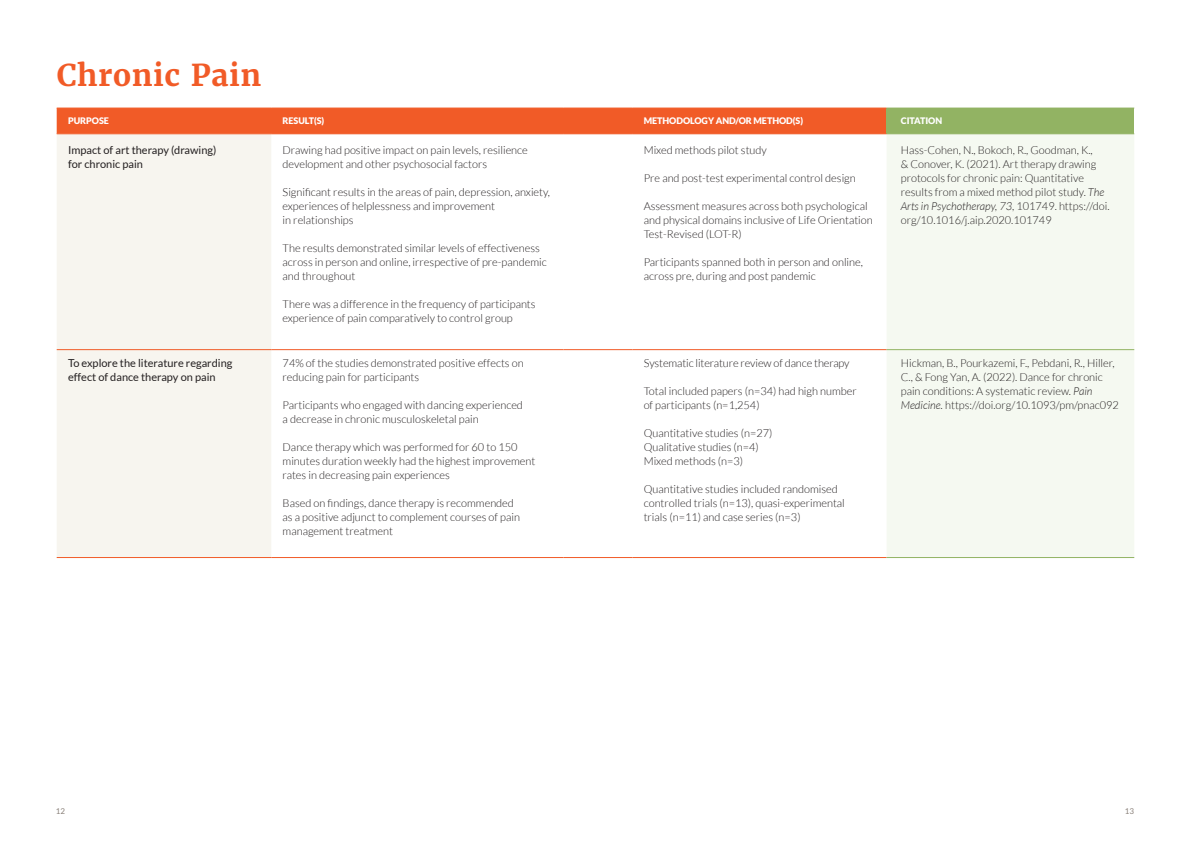
<style>
.page{position:relative;width:1191px;height:842px;background:#fff}
.page>*{position:absolute;margin:0;border:0;box-sizing:border-box;transform-origin:0 0}
.t1{font:700 30px "Merriweather";letter-spacing:.02em;color:#f15b27}
.t2{font:300 11px/14px "Lato";color:#231f20}
.t3{font:11px/14px "Lato";color:#231f20}
.t4{font:900 9px "Lato";letter-spacing:-.005em;color:#fff}
.t5{font:8px "Lato";color:#8a817a}
.s1{font-style:italic}
</style>
<div class="page">
<div style="left:57px;top:109px;width:829px;height:25px;background:#f15b27"></div>
<div style="left:886px;top:108px;width:248px;height:26px;background:#92b363"></div>
<div style="left:57px;top:135px;width:214px;height:422px;background:#f7f5ef"></div>
<div style="left:886px;top:135px;width:248px;height:422px;background:#f5f9f1"></div>
<hr style="left:57px;top:108px;width:214px;height:1px;background:#f15b27">
<hr style="left:271px;top:108px;width:292px;height:1px;background:#f15b27">
<hr style="left:563px;top:108px;width:69px;height:1px;background:#f15b27">
<hr style="left:632px;top:108px;width:254px;height:1px;background:#f15b27">
<hr style="left:57px;top:134px;width:214px;height:1px;background:#f15b27">
<hr style="left:271px;top:134px;width:292px;height:1px;background:#f15b27">
<hr style="left:563px;top:134px;width:69px;height:1px;background:#f15b27">
<hr style="left:632px;top:134px;width:254px;height:1px;background:#f15b27">
<hr style="left:57px;top:349px;width:214px;height:1px;background:#f15b27">
<hr style="left:271px;top:349px;width:292px;height:1px;background:#f15b27">
<hr style="left:563px;top:349px;width:69px;height:1px;background:#f15b27">
<hr style="left:632px;top:349px;width:254px;height:1px;background:#f15b27">
<hr style="left:57px;top:557px;width:214px;height:1px;background:#f15b27">
<hr style="left:271px;top:557px;width:292px;height:1px;background:#f15b27">
<hr style="left:563px;top:557px;width:69px;height:1px;background:#f15b27">
<hr style="left:632px;top:557px;width:254px;height:1px;background:#f15b27">
<hr style="left:886px;top:134px;width:248px;height:1px;background:#92b363">
<hr style="left:886px;top:349px;width:248px;height:1px;background:#92b363">
<hr style="left:886px;top:557px;width:248px;height:1px;background:#92b363">
<h1 class="t1" style="left:57px;top:56px;width:206px">Chronic Pain</h1>
<p class="t4" style="left:68px;top:117px;width:42px">PURPOSE</p>
<p class="t4" style="left:283px;top:117px;width:43px">RESULT(S)</p>
<p class="t4" style="left:643px;top:117px;width:161px">METHODOLOGY AND/OR METHOD(S)</p>
<p class="t4" style="left:900px;top:117px;width:43px">CITATION</p>
<p class="t3" style="left:68px;top:143px;width:150px">Impact of art therapy (drawing) for chronic pain</p>
<p class="t2" style="left:283px;top:143px;width:247px">Drawing had positive impact on pain levels, resilience development and other psychosocial factors</p>
<p class="t2" style="left:283px;top:185px;width:269px">Significant results in the areas of pain, depression, anxiety, experiences of helplessness and improvement<br>in relationships</p>
<p class="t2" style="left:283px;top:241px;width:266px">The results demonstrated similar levels of effectiveness across in person and online, irrespective of pre-pandemic and throughout</p>
<p class="t2" style="left:283px;top:297px;width:254px">There was a difference in the frequency of participants experience of pain comparatively to control group</p>
<p class="t2" style="left:643px;top:143px;width:125px">Mixed methods pilot study</p>
<p class="t2" style="left:643px;top:171px;width:214px">Pre and post-test experimental control design</p>
<p class="t2" style="left:643px;top:199px;width:231px">Assessment measures across both psychological and physical domains inclusive of Life Orientation<br>Test-Revised (LOT-R)</p>
<p class="t2" style="left:643px;top:255px;width:221px">Participants spanned both in person and online, across pre, during and post pandemic</p>
<p class="t2" style="left:900px;top:143px;width:210px">Hass-Cohen, N., Bokoch, R., Goodman, K.,<br>&amp; Conover, K. (2021). Art therapy drawing protocols for chronic pain: Quantitative results from a mixed method pilot study. <span class="s1">The Arts in Psychotherapy, 73</span>, 101749. https://doi. org/10.1016/j.aip.2020.101749</p>
<p class="t3" style="left:68px;top:357px;width:166px">To explore the literature regarding effect of dance therapy on pain</p>
<p class="t2" style="left:283px;top:356px;width:243px">74% of the studies demonstrated positive effects on reducing pain for participants</p>
<p class="t2" style="left:283px;top:398px;width:242px">Participants who engaged with dancing experienced a decrease in chronic musculoskeletal pain</p>
<p class="t2" style="left:283px;top:440px;width:254px">Dance therapy which was performed for 60 to 150 minutes duration weekly had the highest improvement rates in decreasing pain experiences</p>
<p class="t2" style="left:283px;top:496px;width:239px">Based on findings, dance therapy is recommended as a positive adjunct to complement courses of pain management treatment</p>
<p class="t2" style="left:643px;top:356px;width:207px">Systematic literature review of dance therapy</p>
<p class="t2" style="left:643px;top:384px;width:215px">Total included papers (n=34) had high number of participants (n=1,254)</p>
<p class="t2" style="left:643px;top:426px;width:130px">Quantitative studies (n=27)<br>Qualitative studies (n=4)<br>Mixed methods (n=3)</p>
<p class="t2" style="left:643px;top:482px;width:203px">Quantitative studies included randomised controlled trials (n=13), quasi-experimental trials (n=11) and case series (n=3)</p>
<p class="t2" style="left:900px;top:356px;width:220px">Hickman, B., Pourkazemi, F., Pebdani, R., Hiller, C., &amp; Fong Yan, A. (2022). Dance for chronic pain conditions: A systematic review. <span class="s1">Pain Medicine.</span> https://doi.org/10.1093/pm/pnac092</p>
<p class="t5" style="left:56px;top:808px;width:11px">12</p>
<p class="t5" style="left:1124px;top:807px;width:11px">13</p>
</div>
